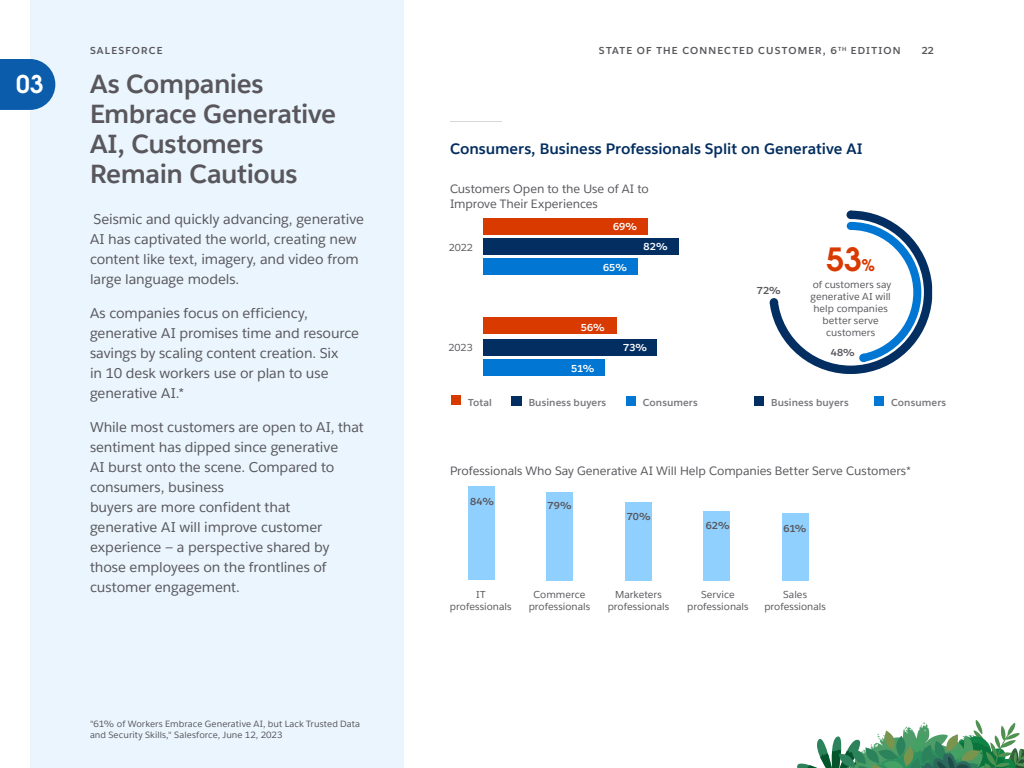
<style>
.page{position:relative;width:1024px;height:768px;background:#fff}
.page>*{position:absolute;margin:0;border:0;box-sizing:border-box;transform-origin:0 0}
.t1{font:31.8px "Avant Garde For Salesforce Dm";color:#d83a00}
.t2{font:700 26px/30px "Salesforce Sans";letter-spacing:-.02em;color:#59575c}
.t3{font:24.3px "Avant Garde For Salesforce Dm";color:#fff}
.t4{font:700 15px "Salesforce Sans";letter-spacing:-.005em;color:#032d60}
.t5{font:14px/20px "Salesforce Sans";letter-spacing:-.01em;color:#59575c}
.t6{font:12px/15px "Salesforce Sans";letter-spacing:-.005em;color:#59575c}
.t7{font:10px/12px "Salesforce Sans";letter-spacing:.005em;color:#59575c;text-align:center}
.t8{font:700 10px "Salesforce Sans";letter-spacing:.12em;color:#59575c}
.t9{font:700 10px "Salesforce Sans";letter-spacing:.005em;color:#7a787d}
.t10{font:700 10px "Salesforce Sans";letter-spacing:.005em;color:#fff}
.t11{font:9px/11px "Salesforce Sans";letter-spacing:.01em;color:#59575c}
.s1{font-size:15.9px}
</style>
<div class="page">
<div style="left:30px;top:0;width:374px;height:768px;background:#eaf5fe"></div>
<svg style="left:797px;top:720px;width:227px;height:48px"></svg>
<svg style="left:0;top:59px;width:55px;height:51px;background:#206ab2"></svg>
<div style="left:782px;top:513px;width:27px;height:68px;background:#90d0fe"></div>
<div style="left:704px;top:512px;width:26px;height:69px;background:#90d0fe"></div>
<div style="left:625px;top:503px;width:27px;height:78px;background:#90d0fe"></div>
<div style="left:547px;top:492px;width:26px;height:88px;background:#90d0fe"></div>
<div style="left:468px;top:486px;width:26px;height:94px;background:#90d0fe"></div>
<hr style="left:450px;top:121px;width:52px;height:1px;background:#7a787d">
<div style="left:483px;top:317px;width:133px;height:17px;background:#d83a00"></div>
<div style="left:483px;top:339px;width:174px;height:16px;background:#032e61"></div>
<div style="left:483px;top:360px;width:121px;height:16px;background:#0176d3"></div>
<div style="left:483px;top:218px;width:164px;height:16px;background:#d83a00"></div>
<div style="left:483px;top:238px;width:195px;height:17px;background:#032e61"></div>
<div style="left:483px;top:259px;width:155px;height:16px;background:#0176d3"></div>
<div style="left:512px;top:396px;width:10px;height:10px;background:#032e61"></div>
<div style="left:626px;top:396px;width:10px;height:10px;background:#0176d3"></div>
<div style="left:451px;top:395px;width:10px;height:10px;background:#d83a00"></div>
<svg style="left:769px;top:211px;width:163px;height:163px"></svg>
<div style="left:754px;top:396px;width:10px;height:10px;background:#032e61"></div>
<div style="left:874px;top:396px;width:10px;height:10px;background:#0176d3"></div>
<h3 class="t3" style="left:16px;top:68px;width:29px">03</h3>
<p class="t8" style="left:90px;top:44px;width:74px">SALESFORCE</p>
<p class="t8" style="left:599px;top:44px;width:303px">STATE OF THE CONNECTED CUSTOMER, 6<sup>TH</sup> EDITION</p>
<p class="t8" style="left:922px;top:44px;width:14px">22</p>
<h2 class="t2" style="left:90px;top:69px;width:248px">As Companies<br>Embrace Generative<br>AI, Customers<br>Remain Cautious</h2>
<p class="t5" style="left:90px;top:209px;width:275px">Seismic and quickly advancing, generative AI has captivated the world, creating new content like text, imagery, and video from large language models.</p>
<p class="t5" style="left:90px;top:303px;width:271px">As companies focus on efficiency, generative AI promises time and resource savings by scaling content creation. Six<br>in 10 desk workers use or plan to use generative AI.*</p>
<p class="t5" style="left:90px;top:417px;width:275px">While most customers are open to AI, that sentiment has dipped since generative<br>AI burst onto the scene. Compared to consumers, business<br>buyers are more confident that<br>generative AI will improve customer experience — a perspective shared by those employees on the frontlines of customer engagement.</p>
<p class="t11" style="left:90px;top:718px;width:272px">"61% of Workers Embrace Generative AI, but Lack Trusted Data and Security Skills," Salesforce, June 12, 2023</p>
<p class="t4" style="left:450px;top:139px;width:414px">Consumers, Business Professionals Split on Generative AI</p>
<p class="t6" style="left:450px;top:181px;width:200px">Customers Open to the Use of AI to<br>Improve Their Experiences</p>
<p class="t7" style="left:449px;top:242px;width:26px">2022</p>
<p class="t7" style="left:449px;top:341px;width:26px">2023</p>
<p class="t10" style="left:613px;top:220px;width:26px">69%</p>
<p class="t10" style="left:603px;top:261px;width:26px">65%</p>
<p class="t10" style="left:644px;top:240px;width:26px">82%</p>
<p class="t10" style="left:581px;top:321px;width:26px">56%</p>
<p class="t10" style="left:571px;top:362px;width:25px">51%</p>
<p class="t10" style="left:623px;top:341px;width:26px">73%</p>
<p class="t9" style="left:468px;top:396px;width:25px">Total</p>
<p class="t9" style="left:529px;top:396px;width:79px">Business buyers</p>
<p class="t9" style="left:643px;top:396px;width:56px">Consumers</p>
<p class="t8" style="left:757px;top:284px;width:26px">72%</p>
<h1 class="t1" style="left:826px;top:238px;width:51px">53<span class="s1">%</span></h1>
<p class="t7" style="left:811px;top:278px;width:82px">of customers say generative AI will help companies better serve customers</p>
<p class="t8" style="left:831px;top:346px;width:26px">48%</p>
<p class="t9" style="left:771px;top:397px;width:79px">Business buyers</p>
<p class="t9" style="left:891px;top:397px;width:56px">Consumers</p>
<p class="t6" style="left:450px;top:463px;width:463px">Professionals Who Say Generative AI Will Help Companies Better Serve Customers*</p>
<p class="t8" style="left:470px;top:495px;width:26px">84%</p>
<p class="t8" style="left:547px;top:499px;width:26px">79%</p>
<p class="t8" style="left:627px;top:510px;width:26px">70%</p>
<p class="t8" style="left:706px;top:519px;width:26px">62%</p>
<p class="t8" style="left:783px;top:522px;width:25px">61%</p>
<p class="t7" style="left:450px;top:588px;width:63px">IT professionals</p>
<p class="t7" style="left:529px;top:588px;width:63px">Commerce professionals</p>
<p class="t7" style="left:608px;top:588px;width:63px">Marketers professionals</p>
<p class="t7" style="left:687px;top:588px;width:63px">Service professionals</p>
<p class="t7" style="left:764px;top:588px;width:63px">Sales professionals</p>
</div>
